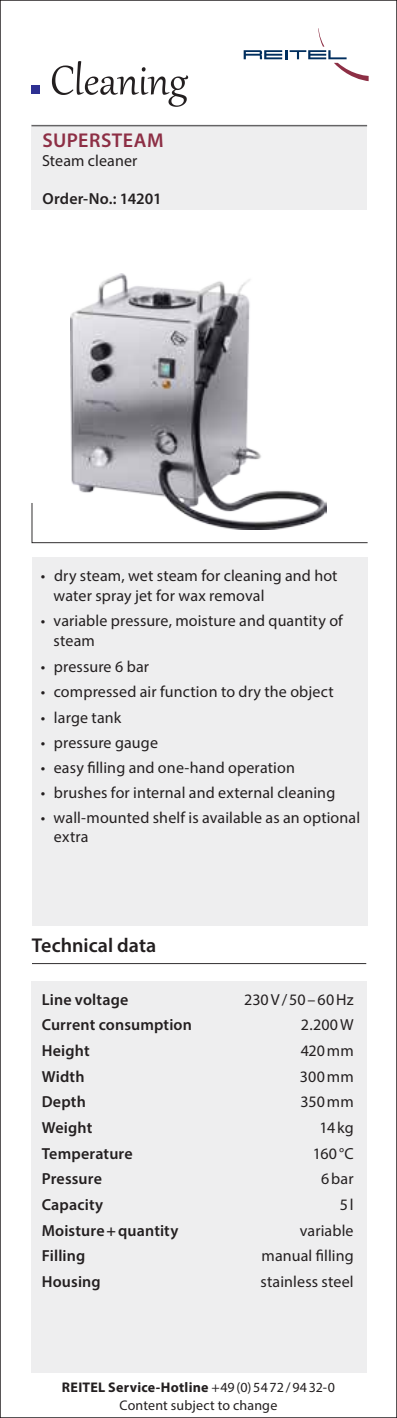
<style>
.page{position:relative;width:397px;height:1418px;background:#fff}
.page>*{position:absolute;margin:0;border:0;box-sizing:border-box;transform-origin:0 0}
.t1{font:50px "Gabriola";color:#231f20}
.t2{font:600 20px "Myriad Pro";color:#231f20}
.t3{font:600 20px "Myriad Pro";letter-spacing:.025em;color:#8d2f45}
.t4{font:16px/20px "Myriad Pro";letter-spacing:.005em;color:#231f20}
.t5{font:600 16px "Myriad Pro";letter-spacing:.01em;color:#231f20}
.t6{font:14px/18px "Myriad Pro";letter-spacing:.01em;color:#231f20;text-align:center}
.s1{font-weight:700}
</style>
<div class="page">
<div style="left:32px;top:557px;width:335px;height:369px;background:#eeeeef"></div>
<div style="left:31px;top:981px;width:336px;height:391px;background:#eeeeef"></div>
<div style="left:31px;top:125px;width:336px;height:85px;background:#eeeeef"></div>
<svg style="left:31px;top:502px;width:337px;height:41px"></svg>
<hr style="left:31px;top:125px;width:336px;height:1px;background:#312f30">
<hr style="left:32px;top:963px;width:334px;height:1px;background:#312f30">
<svg style="left:244px;top:28px;width:125px;height:53px"></svg>
<div style="left:32px;top:86px;width:8px;height:8px;background:#2e3092"></div>
<img style="left:71px;top:274px;width:255px;height:255px">
<h1 class="t1" style="left:50px;top:48px;width:139px">Cleaning</h1>
<p class="t3" style="left:42px;top:127px;width:123px">SUPERSTEAM</p>
<p class="t4" style="left:42px;top:150px;width:97px">Steam cleaner</p>
<p class="t5" style="left:42px;top:189px;width:121px">Order-No.: 14201</p>
<p class="t4" style="left:54px;top:565px;width:285px;text-indent:-13px">• dry steam, wet steam for cleaning and hot water spray jet for wax removal</p>
<p class="t4" style="left:54px;top:610px;width:291px;text-indent:-13px">• variable pressure, moisture and quantity of steam</p>
<p class="t4" style="left:41px;top:656px;width:110px">• pressure 6 bar</p>
<p class="t4" style="left:41px;top:681px;width:294px">• compressed air function to dry the object</p>
<p class="t4" style="left:41px;top:707px;width:82px">• large tank</p>
<p class="t4" style="left:41px;top:732px;width:119px">• pressure gauge</p>
<p class="t4" style="left:41px;top:757px;width:256px">• easy filling and one-hand operation</p>
<p class="t4" style="left:41px;top:782px;width:296px">• brushes for internal and external cleaning</p>
<p class="t4" style="left:54px;top:807px;width:308px;line-height:19.2px;text-indent:-13px">• wall-mounted shelf is available as an optional extra</p>
<p class="t2" style="left:32px;top:932px;width:126px">Technical data</p>
<p class="t5" style="left:42px;top:988px;width:88px">Line voltage</p>
<p class="t4" style="left:244px;top:988px;width:111px">230V/50–60Hz</p>
<p class="t5" style="left:42px;top:1014px;width:152px">Current consumption</p>
<p class="t4" style="left:301px;top:1014px;width:54px">2.200W</p>
<p class="t5" style="left:42px;top:1040px;width:49px">Height</p>
<p class="t4" style="left:301px;top:1040px;width:54px">420mm</p>
<p class="t5" style="left:42px;top:1065px;width:44px">Width</p>
<p class="t4" style="left:300px;top:1065px;width:55px">300mm</p>
<p class="t5" style="left:42px;top:1091px;width:46px">Depth</p>
<p class="t4" style="left:300px;top:1091px;width:55px">350mm</p>
<p class="t5" style="left:42px;top:1117px;width:52px">Weight</p>
<p class="t4" style="left:319px;top:1117px;width:36px">14kg</p>
<p class="t5" style="left:42px;top:1142px;width:92px">Temperature</p>
<p class="t4" style="left:313px;top:1142px;width:42px">160°C</p>
<p class="t5" style="left:42px;top:1168px;width:62px">Pressure</p>
<p class="t4" style="left:321px;top:1168px;width:34px">6bar</p>
<p class="t5" style="left:42px;top:1194px;width:63px">Capacity</p>
<p class="t4" style="left:340px;top:1194px;width:15px">5l</p>
<p class="t5" style="left:42px;top:1219px;width:138px">Moisture+quantity</p>
<p class="t4" style="left:300px;top:1219px;width:55px">variable</p>
<p class="t5" style="left:42px;top:1245px;width:45px">Filling</p>
<p class="t4" style="left:261px;top:1245px;width:94px">manual filling</p>
<p class="t5" style="left:42px;top:1271px;width:60px">Housing</p>
<p class="t4" style="left:260px;top:1271px;width:95px">stainless steel</p>
<p class="t6" style="left:62px;top:1377px;width:274px"><span class="s1">REITEL Service-Hotline</span> +49(0)5472/9432-0<br>Content subject to change</p>
</div>
